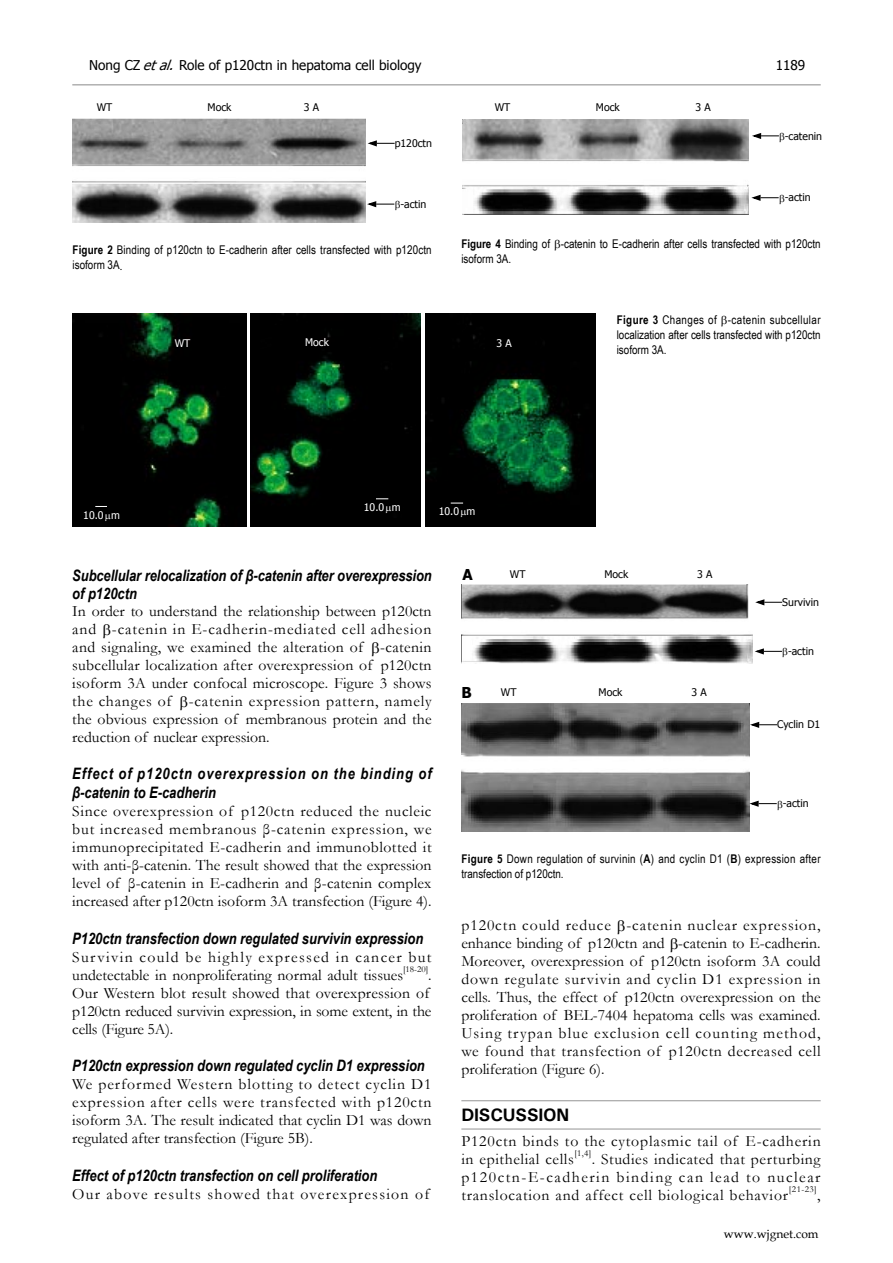
<style>
.page{position:relative;width:893px;height:1263px;background:#fff}
.page>*{position:absolute;margin:0;border:0;box-sizing:border-box;transform-origin:0 0}
.t1{font:700 18px "Univers";letter-spacing:-.01em;color:#000}
.t2{font:15.75px/18px "Garamond";letter-spacing:.01em;color:#000;text-align:justify}
.t3{font:italic 700 15.75px/18px "Arial Narrow";color:#000}
.t4{font:15.75px/18px "Garamond";letter-spacing:-.01em;color:#000}
.t5{font:italic 700 15.75px/18.8px "Arial Narrow";letter-spacing:.06em;color:#000}
.t6{font:15.75px/18px "Garamond";letter-spacing:.05em;color:#000}
.t7{font:15.75px "Garamond";letter-spacing:.08em;color:#000}
.t8{font:700 15px "Tahoma";color:#000}
.t9{font:13.5px "Tahoma";color:#000}
.t10{font:12px/15px "Arial Narrow";color:#000}
.t11{font:12px/15px "Arial Narrow";letter-spacing:.025em;color:#000}
.t12{font:12px "Book Antiqua";color:#000}
.t13{font:10.5px "Tahoma";color:#000}
.t14{font:10.5px "Tahoma";color:#fff}
.t15{font:9.15px "Garamond";letter-spacing:.025em;color:#000}
.s1{font-style:italic}
.s2{font-weight:700}
.s3{font-family:"Koz Min Pro"}
</style>
<div class="page">
<hr style="left:72px;top:85px;width:749px;height:1px;background:#898989">
<img style="left:72px;top:119px;width:294px;height:103px">
<svg style="left:368px;top:140px;width:27px;height:7px"></svg>
<img style="left:463px;top:119px;width:286px;height:95px">
<img style="left:462px;top:584px;width:290px;height:80px">
<img style="left:462px;top:703px;width:288px;height:128px">
<svg style="left:750px;top:721px;width:27px;height:7px"></svg>
<svg style="left:756px;top:599px;width:26px;height:7px"></svg>
<img style="left:425px;top:314px;width:170px;height:212px">
<img style="left:72px;top:314px;width:175px;height:212px">
<img style="left:251px;top:314px;width:170px;height:212px">
<svg style="left:451px;top:503px;width:12px;height:1px"></svg>
<svg style="left:376px;top:499px;width:12px;height:1px"></svg>
<svg style="left:95px;top:506px;width:12px;height:1px"></svg>
<hr style="left:461px;top:1100px;width:360px;height:1px;background:#949495">
<hr style="left:461px;top:1129px;width:360px;height:1px;background:#949495">
<svg style="left:367px;top:201px;width:28px;height:7px"></svg>
<svg style="left:752px;top:133px;width:27px;height:6px"></svg>
<svg style="left:752px;top:194px;width:27px;height:7px"></svg>
<svg style="left:750px;top:800px;width:27px;height:7px"></svg>
<svg style="left:755px;top:648px;width:27px;height:7px"></svg>
<svg style="left:106px;top:514px;width:5px;height:7px"></svg>
<svg style="left:386px;top:506px;width:5px;height:7px"></svg>
<svg style="left:461px;top:510px;width:5px;height:7px"></svg>
<p class="t9" style="left:89px;top:56px;width:334px">Nong CZ <span class="s1">etal.</span>Role of p120ctn in hepatoma cell biology</p>
<p class="t9" style="left:776px;top:56px;width:31px">1189</p>
<p class="t13" style="left:97px;top:100px;width:17px">WT</p>
<p class="t13" style="left:208px;top:100px;width:25px">Mock</p>
<p class="t13" style="left:304px;top:100px;width:17px">3 A</p>
<p class="t13" style="left:395px;top:136px;width:39px">p120ctn</p>
<p class="t13" style="left:400px;top:197px;width:27px">-actin</p>
<p class="t10" style="left:73px;top:242px;width:361px"><span class="s2">Figure 2</span> Binding of p120ctn to E-cadherin after cells transfected with p120ctn isoform 3A<span class="s3">.</span></p>
<p class="t13" style="left:495px;top:100px;width:17px">WT</p>
<p class="t13" style="left:596px;top:100px;width:25px">Mock</p>
<p class="t13" style="left:695px;top:100px;width:17px">3 A</p>
<p class="t13" style="left:785px;top:129px;width:39px">-catenin</p>
<p class="t13" style="left:785px;top:191px;width:27px">-actin</p>
<p class="t10" style="left:461px;top:236px;width:361px"><span class="s2">Figure 4</span> Binding of -catenin to E-cadherin after cells transfected with p120ctn isoform 3A.</p>
<p class="t14" style="left:175px;top:336px;width:17px">WT</p>
<p class="t14" style="left:305px;top:335px;width:25px">Mock</p>
<p class="t14" style="left:496px;top:336px;width:17px">3 A</p>
<p class="t14" style="left:83px;top:508px;width:38px">10.0 m</p>
<p class="t14" style="left:364px;top:500px;width:38px">10.0 m</p>
<p class="t14" style="left:439px;top:504px;width:38px">10.0 m</p>
<p class="t10" style="left:617px;top:312px;width:205px;text-align:justify"><span class="s2">Figure 3</span> Changes of -catenin subcellular localization after cells transfected with p120ctn isoform 3A.</p>
<p class="t3" style="left:72px;top:566px;width:361px">Subcellular relocalization of β-catenin after overexpression of p120ctn</p>
<p class="t2" style="left:72px;top:602px;width:361px">In order to understand the relationship between p120ctn and -catenin in E-cadherin-mediated cell adhesion and signaling, we examined the alteration of -catenin subcellular localization after overexpression of p120ctn isoform 3A under confocal microscope. Figure 3 shows the changes of -catenin expression pattern, namely the obvious expression of membranous protein and the reduction of nuclear expression.</p>
<p class="t5" style="left:72px;top:764px;width:361px">Effect of p120ctn overexpression on the binding of β-catenin to E-cadherin</p>
<p class="t2" style="left:72px;top:802px;width:361px">Since overexpression of p120ctn reduced the nucleic but increased membranous β-catenin expression, we immunoprecipitated E-cadherin and immunoblotted it with anti-β-catenin. The result showed that the expression level of β-catenin in E-cadherin and β-catenin complex increased after p120ctn isoform 3A transfection (Figure 4).</p>
<p class="t3" style="left:72px;top:928px;width:352px">P120ctn transfection down regulated survivin expression</p>
<p class="t2" style="left:72px;top:947px;width:361px">Survivin could be highly expressed in cancer but undetectable in nonproliferating normal adult tissues</p>
<p class="t15" style="left:403px;top:963px;width:27px">[18-20]</p>
<p class="t4" style="left:72px;top:965px;width:361px;text-indent:356px">.<br>Our Western blot result showed that overexpression of p120ctn reduced survivin expression, in some extent, in the cells (Figure 5A).</p>
<p class="t3" style="left:72px;top:1056px;width:354px">P120ctn expression down regulated cyclin D1 expression</p>
<p class="t2" style="left:72px;top:1075px;width:361px">We performed Western blotting to detect cyclin D1 expression after cells were transfected with p120ctn isoform 3A. The result indicated that cyclin D1 was down regulated after transfection (Figure 5B).</p>
<p class="t3" style="left:72px;top:1165px;width:307px">Effect of p120ctn transfection on cell proliferation</p>
<p class="t7" style="left:72px;top:1183px;width:359px">Our above results showed that overexpression of</p>
<p class="t8" style="left:462px;top:564px;width:12px">A</p>
<p class="t13" style="left:510px;top:568px;width:17px">WT</p>
<p class="t13" style="left:604px;top:568px;width:25px">Mock</p>
<p class="t13" style="left:697px;top:568px;width:17px">3 A</p>
<p class="t8" style="left:461px;top:682px;width:12px">B</p>
<p class="t13" style="left:501px;top:686px;width:17px">WT</p>
<p class="t13" style="left:599px;top:686px;width:25px">Mock</p>
<p class="t13" style="left:691px;top:686px;width:17px">3 A</p>
<p class="t13" style="left:782px;top:595px;width:38px">Survivin</p>
<p class="t13" style="left:788px;top:644px;width:27px">-actin</p>
<p class="t13" style="left:777px;top:718px;width:45px">Cyclin D1</p>
<p class="t13" style="left:783px;top:796px;width:27px">-actin</p>
<p class="t11" style="left:461px;top:850px;width:361px"><span class="s2">Figure 5</span> Down regulation of survinin (<span class="s2">A</span>) and cyclin D1 (<span class="s2">B</span>) expression after transfection of p120ctn.</p>
<p class="t2" style="left:461px;top:915px;width:361px">p120ctn could reduce -catenin nuclear expression, enhance binding of p120ctn and -catenin to E-cadherin.<br>Moreover, overexpression of p120ctn isoform 3A could down regulate survivin and cyclin D1 expression in cells. Thus, the effect of p120ctn overexpression on the proliferation of BEL-7404 hepatoma cells was examined.<br>Using trypan blue exclusion cell counting method, we found that transfection of p120ctn decreased cell proliferation (Figure 6).</p>
<p class="t1" style="left:461px;top:1104px;width:110px">DISCUSSION</p>
<p class="t6" style="left:461px;top:1131px;width:361px">P120ctn binds to the cytoplasmic tail of E-cadherin in epithelial cells</p>
<p class="t15" style="left:574px;top:1147px;width:18px">[1,4]</p>
<p class="t2" style="left:461px;top:1149px;width:361px;text-indent:130px">. Studies indicated that perturbing p120ctn-E-cadherin binding can lead to nuclear translocation and affect cell biological behavior</p>
<p class="t15" style="left:789px;top:1183px;width:29px">[21-23]</p>
<p class="t2" style="left:817px;top:1185px;width:5px">,</p>
<p class="t12" style="left:724px;top:1225px;width:96px">www.wjgnet.com</p>
</div>
